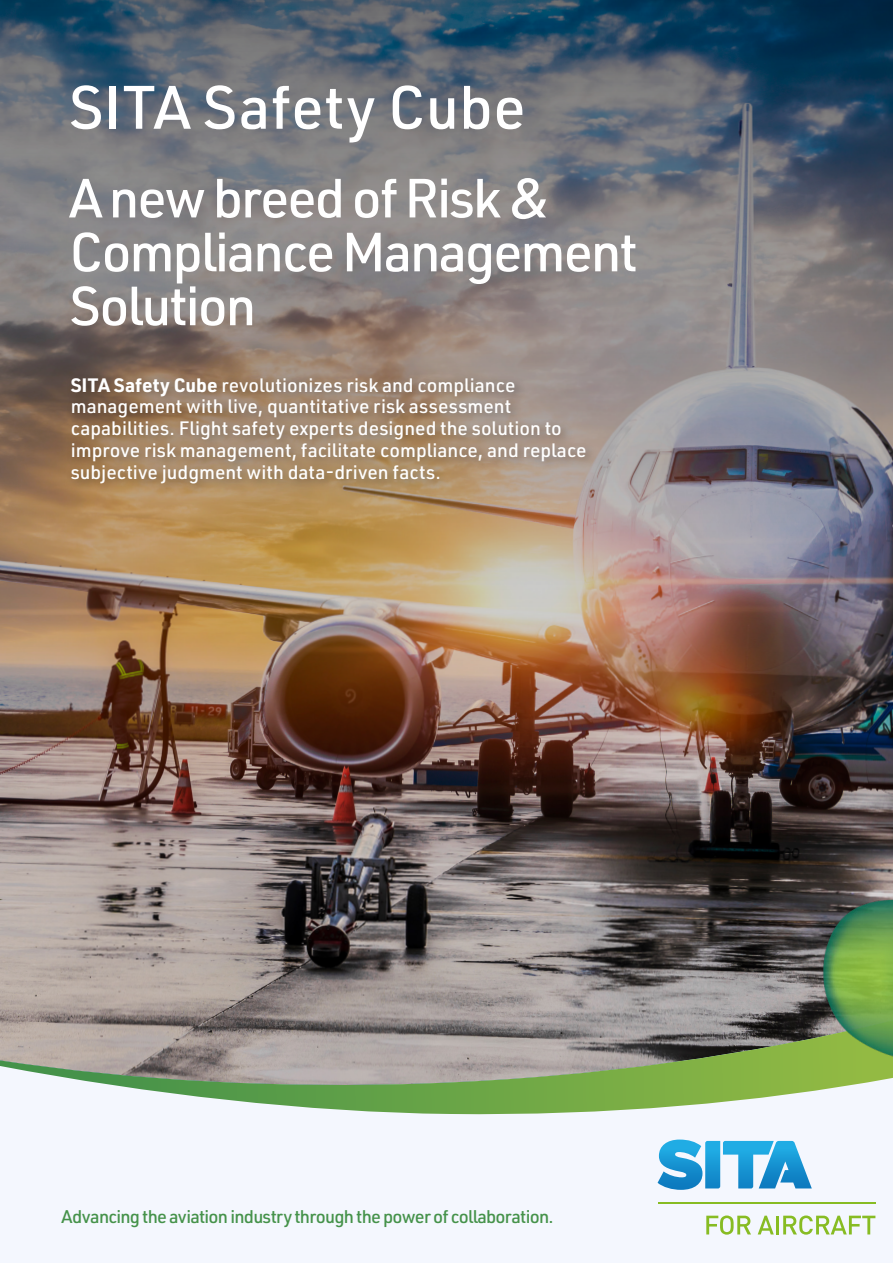
<style>
.page{position:relative;width:893px;height:1263px;background:#f4f7fe}
.page>*{position:absolute;margin:0;border:0;box-sizing:border-box;transform-origin:0 0}
.t1{font:500 60px "URWDIN";color:#fff}
.t2{font:500 54px/53.8px "URWDIN";letter-spacing:-.04em;color:#fff}
.t3{font:500 19.05px/21.8px "URWDIN";color:#fff}
.t4{font:500 18px "URWDIN";letter-spacing:-.04em;color:#45924a}
.s1{font-weight:700}
</style>
<div class="page">
<img style="left:0;top:0;width:893px;height:1020px">
<hr style="left:659px;top:1202px;width:217px;height:2px;background:#87bc23">
<svg style="left:706px;top:1215px;width:45px;height:19px"></svg>
<svg style="left:758px;top:1216px;width:16px;height:18px"></svg>
<hr style="left:776px;top:1216px;width:3px;height:18px;background:#87bc23">
<svg style="left:783px;top:1215px;width:92px;height:19px"></svg>
<svg style="left:658px;top:1139px;width:154px;height:51px"></svg>
<svg style="left:0;top:1020px;width:886px;height:95px"></svg>
<img style="left:792px;top:876px;width:101px;height:203px">
<div style="left:66px;top:371px;width:531px;height:124px;background:#000;opacity:.35"></div>
<h1 class="t1" style="left:69px;top:67px;width:458px">SITA Safety Cube</h1>
<h2 class="t2" style="left:69px;top:169px;width:570px">A new breed of Risk &amp;<br>Compliance Management<br>Solution</h2>
<p class="t3" style="left:71px;top:373px;width:517px"><span class="s1">SITA Safety Cube</span> revolutionizes risk and compliance management with live, quantitative risk assessment capabilities. Flight safety experts designed the solution to improve risk management, facilitate compliance, and replace subjective judgment with data-driven facts.</p>
<p class="t4" style="left:62px;top:1204px;width:494px">Advancing the aviation industry through the power of collaboration.</p>
</div>
